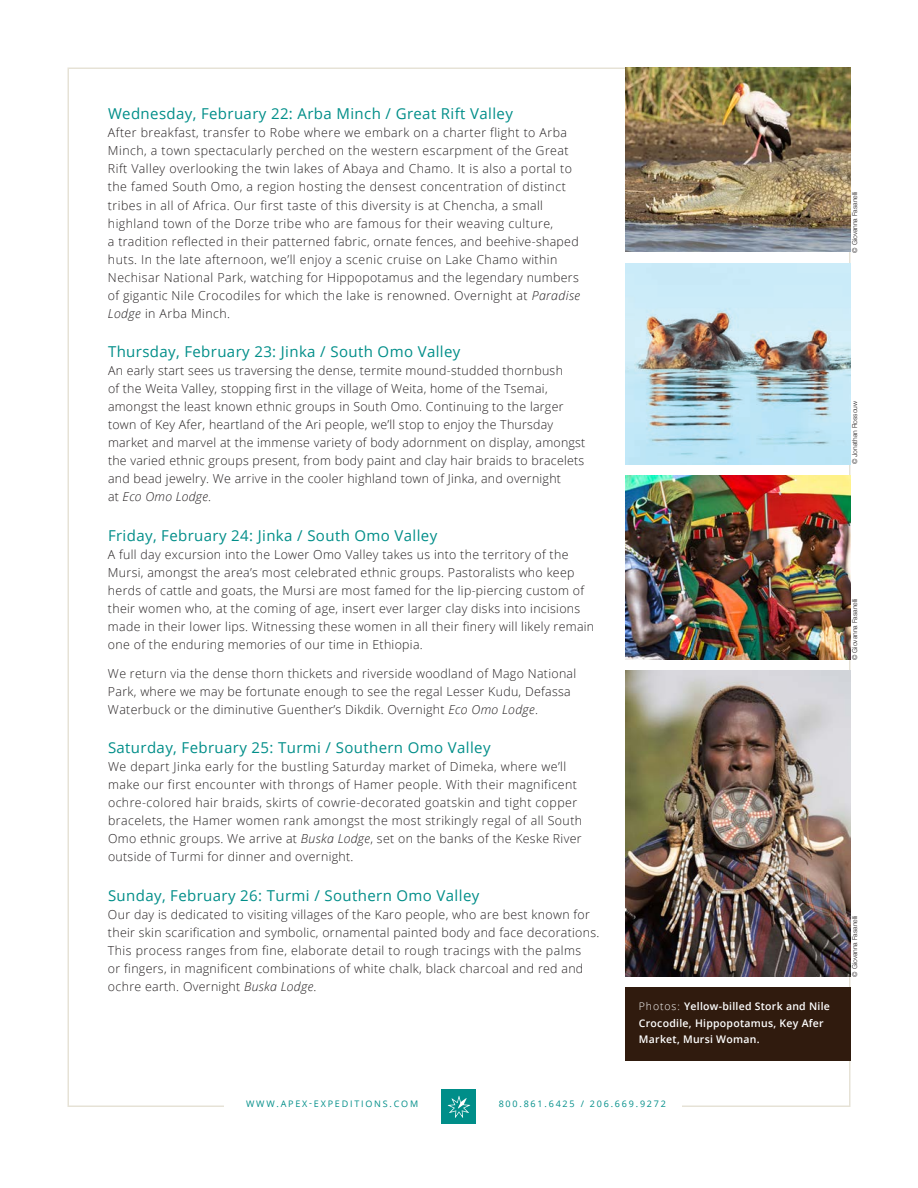
<style>
.page{position:relative;width:918px;height:1188px;background:#fff}
.page>*{position:absolute;margin:0;border:0;box-sizing:border-box;transform-origin:0 0}
.t1{font:15px "Open Sans";letter-spacing:.025em;color:#008e89}
.t2{font:300 12.3px/18px "Open Sans";letter-spacing:.025em;color:#231f20}
.t3{font:600 10.5px/16.5px "Open Sans";letter-spacing:.025em;color:#fff}
.t4{font:9px "Open Sans";letter-spacing:.2em;color:#008e89}
.t5{font:300 6.75px "Helvetica Neue";color:#231f20}
.s1{font-style:italic}
.s2{font-weight:300}
</style>
<div class="page">
<div style="left:442px;top:1090px;width:34px;height:34px;background:#008e89"></div>
<svg style="left:448px;top:1096px;width:22px;height:22px"></svg>
<img style="left:625px;top:68px;width:225px;height:184px">
<img style="left:625px;top:264px;width:225px;height:200px">
<img style="left:625px;top:671px;width:225px;height:306px">
<img style="left:625px;top:475px;width:225px;height:185px">
<div style="left:625px;top:988px;width:225px;height:73px;background:#301b0e"></div>
<p class="t1" style="left:108px;top:104px;width:406px">Wednesday, February 22: Arba Minch / Great Rift Valley</p>
<p class="t2" style="left:108px;top:124px;width:474px">After breakfast, transfer to Robe where we embark on a charter flight to Arba Minch, a town spectacularly perched on the western escarpment of the Great Rift Valley overlooking the twin lakes of Abaya and Chamo. It is also a portal to the famed South Omo, a region hosting the densest concentration of distinct tribes in all of Africa. Our first taste of this diversity is at Chencha, a small highland town of the Dorze tribe who are famous for their weaving culture,<br>a tradition reflected in their patterned fabric, ornate fences, and beehive-shaped huts. In the late afternoon, we’ll enjoy a scenic cruise on Lake Chamo within Nechisar National Park, watching for Hippopotamus and the legendary numbers of gigantic Nile Crocodiles for which the lake is renowned. Overnight at <span class="s1">Paradise Lodge</span> in Arba Minch.</p>
<p class="t1" style="left:108px;top:341px;width:354px">Thursday, February 23: Jinka / South Omo Valley</p>
<p class="t2" style="left:108px;top:361px;width:479px">An early start sees us traversing the dense, termite mound-studded thornbush<br>of the Weita Valley, stopping first in the village of Weita, home of the Tsemai, amongst the least known ethnic groups in South Omo. Continuing to the larger town of Key Afer, heartland of the Ari people, we’ll stop to enjoy the Thursday market and marvel at the immense variety of body adornment on display, amongst the varied ethnic groups present, from body paint and clay hair braids to bracelets and bead jewelry. We arrive in the cooler highland town of Jinka, and overnight<br>at <span class="s1">Eco Omo Lodge</span>.</p>
<p class="t1" style="left:108px;top:525px;width:331px">Friday, February 24: Jinka / South Omo Valley</p>
<p class="t2" style="left:108px;top:545px;width:488px">A full day excursion into the Lower Omo Valley takes us into the territory of the Mursi, amongst the area’s most celebrated ethnic groups. Pastoralists who keep herds of cattle and goats, the Mursi are most famed for the lip-piercing custom of their women who, at the coming of age, insert ever larger clay disks into incisions made in their lower lips. Witnessing these women in all their finery will likely remain one of the enduring memories of our time in Ethiopia.</p>
<p class="t2" style="left:108px;top:664px;width:470px">We return via the dense thorn thickets and riverside woodland of Mago National<br>Park, where we may be fortunate enough to see the regal Lesser Kudu, Defassa<br>Waterbuck or the diminutive Guenther’s Dikdik. Overnight <span class="s1">Eco Omo Lodge</span>.</p>
<p class="t1" style="left:108px;top:737px;width:384px">Saturday, February 25: Turmi / Southern Omo Valley</p>
<p class="t2" style="left:108px;top:757px;width:476px">We depart Jinka early for the bustling Saturday market of Dimeka, where we’ll make our first encounter with throngs of Hamer people. With their magnificent ochre-colored hair braids, skirts of cowrie-decorated goatskin and tight copper bracelets, the Hamer women rank amongst the most strikingly regal of all South Omo ethnic groups. We arrive at <span class="s1">Buska Lodge</span>, set on the banks of the Keske River outside of Turmi for dinner and overnight.</p>
<p class="t1" style="left:108px;top:885px;width:373px">Sunday, February 26: Turmi / Southern Omo Valley</p>
<p class="t2" style="left:108px;top:905px;width:493px">Our day is dedicated to visiting villages of the Karo people, who are best known for their skin scarification and symbolic, ornamental painted body and face decorations.<br>This process ranges from fine, elaborate detail to rough tracings with the palms<br>or fingers, in magnificent combinations of white chalk, black charcoal and red and ochre earth. Overnight <span class="s1">Buska Lodge</span>.</p>
<p class="t3" style="left:639px;top:998px;width:193px"><span class="s2">Photos:</span> Yellow-billed Stork and Nile<br>Crocodile, Hippopotamus, Key Afer<br>Market, Mursi Woman.</p>
<p class="t4" style="left:246px;top:1098px;width:174px">WWW.APEX-EXPEDITIONS.COM</p>
<p class="t4" style="left:499px;top:1098px;width:169px">800.861.6425 / 206.669.9272</p>
<p class="t5" style="left:849px;top:253px;width:63px;rotate:-90deg">© Giovanna Fasanelli</p>
<p class="t5" style="left:849px;top:464px;width:65px;rotate:-90deg">© Jonathan Rossouw</p>
<p class="t5" style="left:849px;top:660px;width:63px;rotate:-90deg">© Giovanna Fasanelli</p>
<p class="t5" style="left:849px;top:977px;width:63px;rotate:-90deg">© Giovanna Fasanelli</p>
</div>
